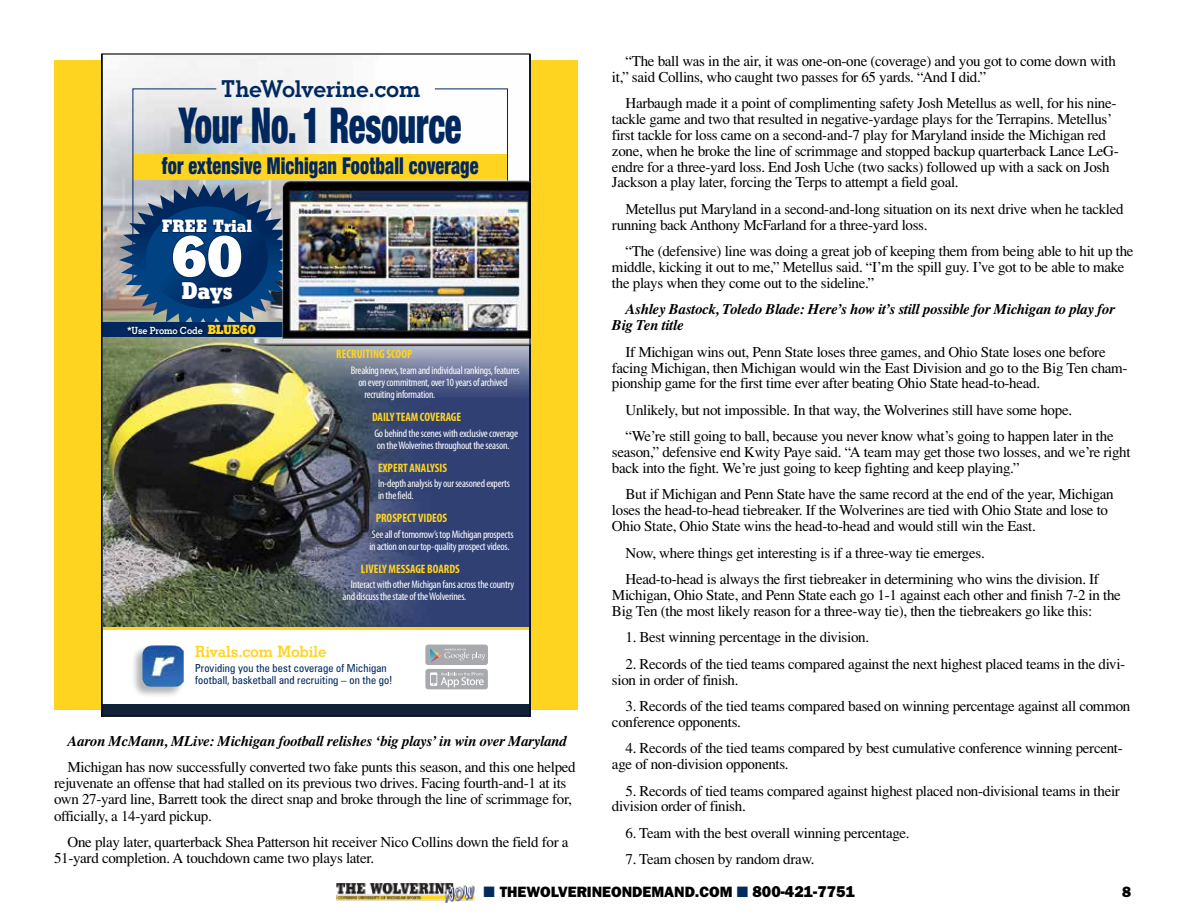
<style>
.page{position:relative;width:1188px;height:918px;background:#fff}
.page>*{position:absolute;margin:0;border:0;box-sizing:border-box;transform-origin:0 0}
.t1{font:800 56.55px "Stymie BT";color:#fff}
.t2{font:900 condensed 49.5px "Helvetica Neue";letter-spacing:-.005em;color:#00285e;scale:.7 1}
.t3{font:900 condensed 23.4px "Helvetica Neue";letter-spacing:.01em;color:#00285e;scale:.78 1}
.t4{font:700 23.4px "Stymie BT";letter-spacing:-.01em;color:#00285e}
.t5{font:800 23.4px "Stymie BT";color:#fff}
.t6{font:800 17.25px "Stymie BT";letter-spacing:.005em;color:#fff}
.t7{font:700 15.6px "Stymie BT";letter-spacing:-.01em;color:#ffd420}
.t8{font:15px/15.9px "Times";letter-spacing:-.02em;color:#000}
.t9{font:italic 700 15px/15.9px "Times";letter-spacing:-.02em;color:#000}
.t10{font:800 15px "Franklin Gothic";color:#000}
.t11{font:700 condensed 12.3px "Myriad Pro";color:#ffd420;scale:.96 1}
.t12{font:condensed 11.1px/12.3px "Myriad Pro";letter-spacing:-.02em;color:#fff}
.t13{font:condensed 11.1px/12.3px "Zurich BT";letter-spacing:.015em;color:#00285e}
.t14{font:700 9.9px "Stymie BT";letter-spacing:-.015em;color:#fff;scale:.94 1}
.s1{font-weight:800;font-size:12.75px;color:#ffd420}
.s2{color:#002b5c}
.s3{font-size:15.75px}
</style>
<div class="page">
<img style="left:336px;top:883px;width:139px;height:19px">
<div style="left:54px;top:60px;width:524px;height:650px;background:#ffd420"></div>
<div style="left:103px;top:630px;width:426px;height:75px;background:#fff"></div>
<img style="left:103px;top:55px;width:426px;height:572px">
<div style="left:434px;top:88px;width:74px;height:65px;background:#fefefe"></div>
<div style="left:102px;top:705px;width:428px;height:11px;background:#102138"></div>
<div style="left:425px;top:645px;width:63px;height:20px;background:#a7a9ac;border-radius:3px"></div>
<svg style="left:430px;top:649px;width:55px;height:13px"></svg>
<div style="left:425px;top:669px;width:63px;height:20px;background:#a7a9ac;border-radius:3px"></div>
<svg style="left:430px;top:672px;width:54px;height:15px"></svg>
<div style="left:131px;top:645px;width:53px;height:54px;background:#000;opacity:.3"></div>
<img style="left:142px;top:645px;width:42px;height:42px">
<svg style="left:119px;top:88px;width:176px;height:234px;background:#8b9ba2"></svg>
<div style="left:102px;top:322px;width:428px;height:15px;background:#00285e"></div>
<div style="left:126px;top:323px;width:133px;height:15px;background:#000;opacity:.6"></div>
<img style="left:217px;top:153px;width:312px;height:224px">
<h3 class="t4" style="left:221px;top:74px;width:201px">TheWolverine.com</h3>
<h2 class="t2" style="left:179px;top:95px;width:406px">Your No. 1 Resource</h2>
<h3 class="t3" style="left:162px;top:151px;width:408px">for extensive Michigan Football coverage</h3>
<p class="t6" style="left:162px;top:215px;width:92px">FREE Trial</p>
<h1 class="t1" style="left:171px;top:222px;width:73px">60</h1>
<h3 class="t5" style="left:181px;top:276px;width:52px">Days</h3>
<p class="t14" style="left:127px;top:324px;width:139px">*Use Promo Code <span class="s1">BLUE60</span></p>
<p class="t11" style="left:336px;top:347px;width:81px">RECRUITING SCOOP</p>
<p class="t12" style="left:351px;top:364px;width:170px">Breaking news, team and individual rankings, features</p>
<p class="t12" style="left:358px;top:376px;width:150px">on every commitment, over 10 years of archived</p>
<p class="t12" style="left:365px;top:389px;width:72px">recruiting information.</p>
<p class="t11" style="left:372px;top:409px;width:94px">DAILY TEAM COVERAGE</p>
<p class="t12" style="left:374px;top:427px;width:145px">Go behind the scenes with exclusive coverage on the Wolverines throughout the season.</p>
<p class="t11" style="left:378px;top:460px;width:73px">EXPERT ANALYSIS</p>
<p class="t12" style="left:378px;top:477px;width:133px">In-depth analysis by our seasoned experts in the field.</p>
<p class="t11" style="left:376px;top:510px;width:76px">PROSPECT VIDEOS</p>
<p class="t12" style="left:369px;top:528px;width:146px">See all of tomorrow’s top Michigan prospects in action on our top-quality prospect videos.</p>
<p class="t11" style="left:361px;top:561px;width:105px">LIVELY MESSAGE BOARDS</p>
<p class="t12" style="left:343px;top:578px;width:173px;text-indent:8px">Interact with other Michigan fans across the country and discuss the state of the Wolverines.</p>
<p class="t7" style="left:195px;top:642px;width:133px">Rivals.com Mobile</p>
<p class="t13" style="left:195px;top:661px;width:199px">Providing you the best coverage of Michigan football, basketball and recruiting – on the go!</p>
<p class="t9" style="left:68px;top:733px;width:501px">Aaron McMann, MLive: Michigan football relishes ‘big plays’ in win over Maryland</p>
<p class="t8" style="left:54px;top:759px;width:523px;text-indent:14px">Michigan has now successfully converted two fake punts this season, and this one helped rejuvenate an offense that had stalled on its previous two drives. Facing fourth-and-1 at its own 27-yard line, Barrett took the direct snap and broke through the line of scrimmage for, officially, a 14-yard pickup.</p>
<p class="t8" style="left:54px;top:834px;width:516px;text-indent:14px">One play later, quarterback Shea Patterson hit receiver Nico Collins down the field for a<br>51-yard completion. A touchdown came two plays later.</p>
<p class="t8" style="left:612px;top:53px;width:505px;text-indent:14px">“The ball was in the air, it was one-on-one (coverage) and you got to come down with it,” said Collins, who caught two passes for 65 yards. “And I did.”</p>
<p class="t8" style="left:612px;top:95px;width:508px;text-indent:14px">Harbaugh made it a point of complimenting safety Josh Metellus as well, for his nine&shy;tackle game and two that resulted in negative-yardage plays for the Terrapins. Metellus’ first tackle for loss came on a second-and-7 play for Maryland inside the Michigan red zone, when he broke the line of scrimmage and stopped backup quarterback Lance LeG&shy;endre for a three-yard loss. End Josh Uche (two sacks) followed up with a sack on Josh Jackson a play later, forcing the Terps to attempt a field goal.</p>
<p class="t8" style="left:612px;top:201px;width:513px;text-indent:14px">Metellus put Maryland in a second-and-long situation on its next drive when he tackled running back Anthony McFarland for a three-yard loss.</p>
<p class="t8" style="left:612px;top:243px;width:523px;text-indent:14px">“The (defensive) line was doing a great job of keeping them from being able to hit up the middle, kicking it out to me,” Metellus said. “I’m the spill guy. I’ve got to be able to make the plays when they come out to the sideline.”</p>
<p class="t9" style="left:612px;top:301px;width:504px;text-indent:14px">Ashley Bastock, Toledo Blade: Here’s how it’s still possible for Michigan to play for<br>Big Ten title</p>
<p class="t8" style="left:612px;top:344px;width:517px;text-indent:14px">If Michigan wins out, Penn State loses three games, and Ohio State loses one before facing Michigan, then Michigan would win the East Division and go to the Big Ten cham&shy;pionship game for the first time ever after beating Ohio State head-to-head.</p>
<p class="t8" style="left:625px;top:397px;width:490px;line-height:26.4px">Unlikely, but not impossible. In that way, the Wolverines still have some hope. “We’re still going to ball, because you never know what’s going to happen later in the</p>
<p class="t8" style="left:612px;top:444px;width:520px">season,” defensive end Kwity Paye said. “A team may get those two losses, and we’re right back into the fight. We’re just going to keep fighting and keep playing.”</p>
<p class="t8" style="left:612px;top:486px;width:503px;text-indent:14px">But if Michigan and Penn State have the same record at the end of the year, Michigan loses the head-to-head tiebreaker. If the Wolverines are tied with Ohio State and lose to<br>Ohio State, Ohio State wins the head-to-head and would still win the East.</p>
<p class="t8" style="left:625px;top:539px;width:475px;line-height:26.4px">Now, where things get interesting is if a three-way tie emerges.<br>Head-to-head is always the first tiebreaker in determining who wins the division. If</p>
<p class="t8" style="left:612px;top:587px;width:510px">Michigan, Ohio State, and Penn State each go 1-1 against each other and finish 7-2 in the<br>Big Ten (the most likely reason for a three-way tie), then the tiebreakers go like this:</p>
<p class="t8" style="left:625px;top:629px;width:245px">1. Best winning percentage in the division.</p>
<p class="t8" style="left:612px;top:656px;width:515px;text-indent:14px">2. Records of the tied teams compared against the next highest placed teams in the divi&shy;sion in order of finish.</p>
<p class="t8" style="left:612px;top:698px;width:520px;text-indent:14px">3. Records of the tied teams compared based on winning percentage against all common conference opponents.</p>
<p class="t8" style="left:612px;top:740px;width:512px;text-indent:14px">4. Records of the tied teams compared by best cumulative conference winning percent&shy;age of non-division opponents.</p>
<p class="t8" style="left:612px;top:783px;width:509px;text-indent:14px">5. Records of tied teams compared against highest placed non-divisional teams in their division order of finish.</p>
<p class="t8" style="left:625px;top:825px;width:286px">6. Team with the best overall winning percentage.</p>
<p class="t8" style="left:625px;top:851px;width:191px">7. Team chosen by random draw.</p>
<p class="t10" style="left:484px;top:884px;width:373px"><span class="s2">■</span> THEWOLVERINEONDEMAND.COM <span class="s2">■</span> <span class="s3">800-421-7751</span></p>
<p class="t10" style="left:1122px;top:884px;width:10px">8</p>
</div>
